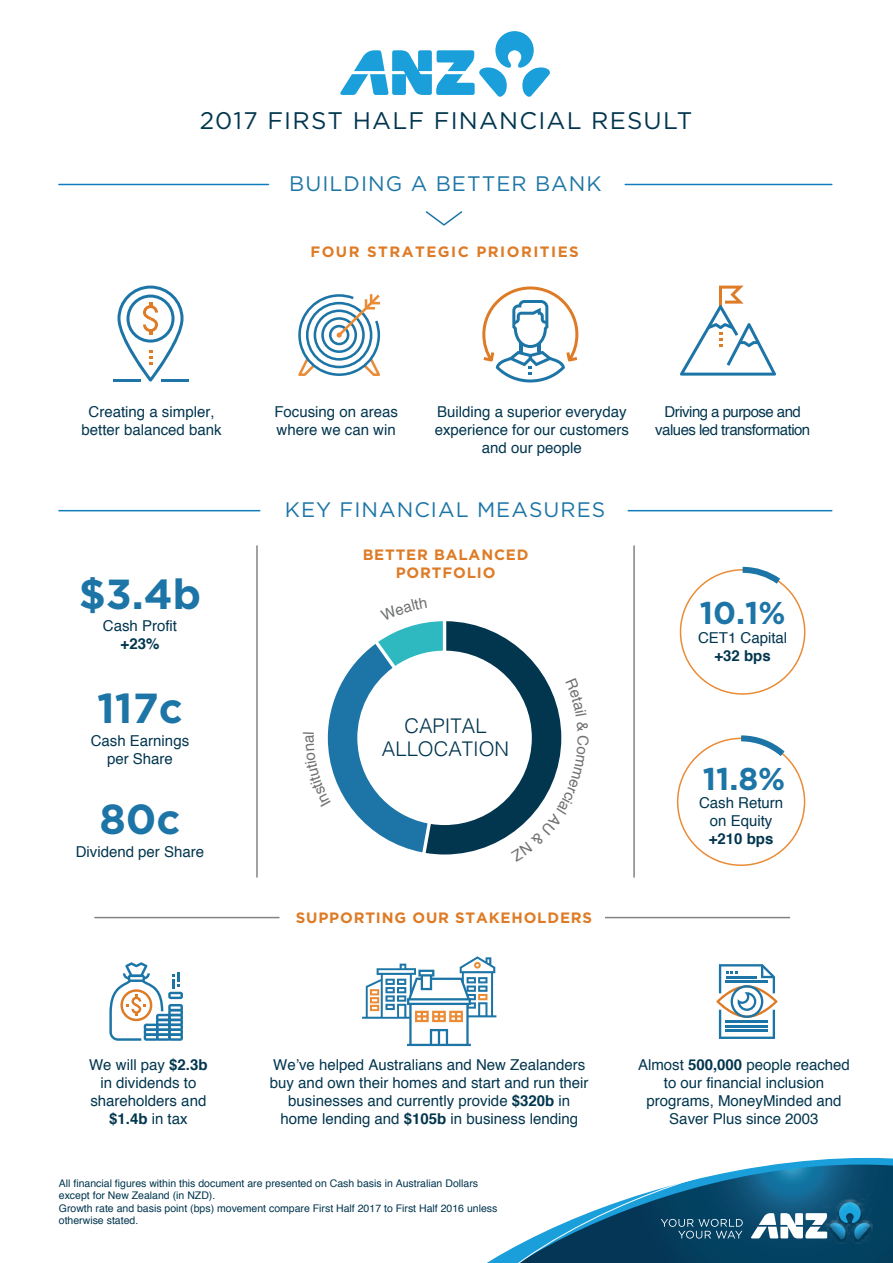
<style>
.page{position:relative;width:893px;height:1263px;background:#fff}
.page>*{position:absolute;margin:0;border:0;box-sizing:border-box;transform-origin:0 0}
.t1{font:700 42px "Gotham";color:#1c75a6}
.t2{font:700 31.5px "Gotham";color:#1c75a6}
.t3{font:24px "Gotham";letter-spacing:.05em;color:#02364f}
.t4{font:21px "Gotham";letter-spacing:.05em;color:#1c75a6}
.t5{font:300 20.25px/23px "Helvetica";color:#02364f;text-align:center}
.t6{font:15px/18px "Helvetica";color:#02364f;text-align:center}
.t7{font:700 15px/18px "Gotham";letter-spacing:.055em;color:#de7b26;text-align:center}
.t8{font:15px/18px "Helvetica";letter-spacing:-.035em;color:#02364f;text-align:center}
.t9{font:700 15px "Gotham";letter-spacing:.1em;color:#de7b26}
.t10{font:700 15px "Helvetica";color:#02364f}
.t11{font:10.5px/12.6px "Helvetica";color:#02364f}
.s1{font-weight:700}
</style>
<div class="page">
<svg style="left:340px;top:31px;width:210px;height:66px"></svg>
<hr style="left:59px;top:184px;width:209px;height:1px;background:#127dbd">
<hr style="left:625px;top:184px;width:206px;height:1px;background:#127dbd">
<svg style="left:425px;top:211px;width:38px;height:15px"></svg>
<hr style="left:59px;top:510px;width:201px;height:1px;background:#127dbd">
<hr style="left:628px;top:510px;width:203px;height:1px;background:#127dbd">
<svg style="left:716px;top:964px;width:61px;height:75px"></svg>
<hr style="left:256px;top:545px;width:2px;height:333px;background:#828383">
<hr style="left:633px;top:545px;width:1px;height:333px;background:#828383">
<hr style="left:94px;top:917px;width:185px;height:1px;background:#828383">
<hr style="left:605px;top:917px;width:185px;height:1px;background:#828383">
<svg style="left:487px;top:1157px;width:405px;height:106px"></svg>
<svg style="left:518px;top:1165px;width:374px;height:98px"></svg>
<svg style="left:736px;top:566px;width:50px;height:23px"></svg>
<svg style="left:735px;top:735px;width:56px;height:27px"></svg>
<svg style="left:362px;top:956px;width:134px;height:90px"></svg>
<svg style="left:109px;top:962px;width:74px;height:79px"></svg>
<svg style="left:117px;top:286px;width:66px;height:96px"></svg>
<hr style="left:161px;top:379px;width:27px;height:3px;background:#1c75a6">
<hr style="left:113px;top:379px;width:27px;height:3px;background:#1c75a6">
<svg style="left:680px;top:286px;width:96px;height:90px"></svg>
<svg style="left:482px;top:286px;width:96px;height:97px"></svg>
<svg style="left:298px;top:294px;width:82px;height:82px"></svg>
<svg style="left:327px;top:621px;width:235px;height:234px"></svg>
<h3 class="t3" style="left:200px;top:105px;width:494px">2017 FIRST HALF FINANCIAL RESULT</h3>
<h3 class="t4" style="left:289px;top:171px;width:314px">BUILDING A BETTER BANK</h3>
<p class="t9" style="left:310px;top:242px;width:270px">FOUR STRATEGIC PRIORITIES</p>
<p class="t6" style="left:81px;top:404px;width:142px">Creating a simpler, better balanced bank</p>
<p class="t6" style="left:274px;top:404px;width:125px;text-align:left">Focusing on areas where we can win</p>
<p class="t8" style="left:655px;top:404px;width:156px">Driving a purpose and values led transformation</p>
<p class="t6" style="left:434px;top:404px;width:196px">Building a superior everyday experience for our customers and our people</p>
<h1 class="t1" style="left:79px;top:566px;width:124px">$3.4b</h1>
<p class="t6" style="left:103px;top:618px;width:76px">Cash Profit</p>
<p class="t10" style="left:121px;top:637px;width:40px">+23%</p>
<h1 class="t1" style="left:97px;top:681px;width:87px">117c</h1>
<p class="t6" style="left:91px;top:732px;width:100px">Cash Earnings per Share</p>
<h1 class="t1" style="left:99px;top:792px;width:83px">80c</h1>
<p class="t6" style="left:76px;top:844px;width:130px">Dividend per Share</p>
<h3 class="t4" style="left:285px;top:496px;width:322px">KEY FINANCIAL MEASURES</h3>
<p class="t7" style="left:362px;top:546px;width:167px">BETTER BALANCED<br>PORTFOLIO</p>
<h3 class="t5" style="left:382px;top:716px;width:129px">CAPITAL<br>ALLOCATION</h3>
<p class="t7" style="left:296px;top:908px;width:298px">SUPPORTING OUR STAKEHOLDERS</p>
<h2 class="t2" style="left:699px;top:592px;width:87px">10.1%</h2>
<p class="t6" style="left:698px;top:630px;width:91px">CET1 Capital</p>
<p class="t10" style="left:714px;top:649px;width:58px">+32 bps</p>
<h2 class="t2" style="left:702px;top:758px;width:84px">11.8%</h2>
<p class="t6" style="left:699px;top:795px;width:86px">Cash Return on Equity</p>
<p class="t10" style="left:708px;top:833px;width:66px">+210 bps</p>
<p class="t6" style="left:89px;top:1057px;width:120px">We will pay <span class="s1">$2.3b </span>in dividends to shareholders and <span class="s1">$1.4b</span> in tax</p>
<p class="t6" style="left:638px;top:1057px;width:213px">Almost <span class="s1">500,000</span> people reached to our financial inclusion programs, MoneyMinded and<br>Saver Plus since 2003</p>
<p class="t6" style="left:270px;top:1057px;width:320px">We’ve helped Australians and New Zealanders buy and own their homes and start and run their businesses and currently provide <span class="s1">$320b</span> in home lending and <span class="s1">$105b</span> in business lending</p>
<p class="t11" style="left:59px;top:1177px;width:440px">All financial figures within this document are presented on Cash basis in Australian Dollars except for New Zealand (in NZD).<br>Growth rate and basis point (bps) movement compare First Half 2017 to First Half 2016 unless otherwise stated.</p>
</div>
